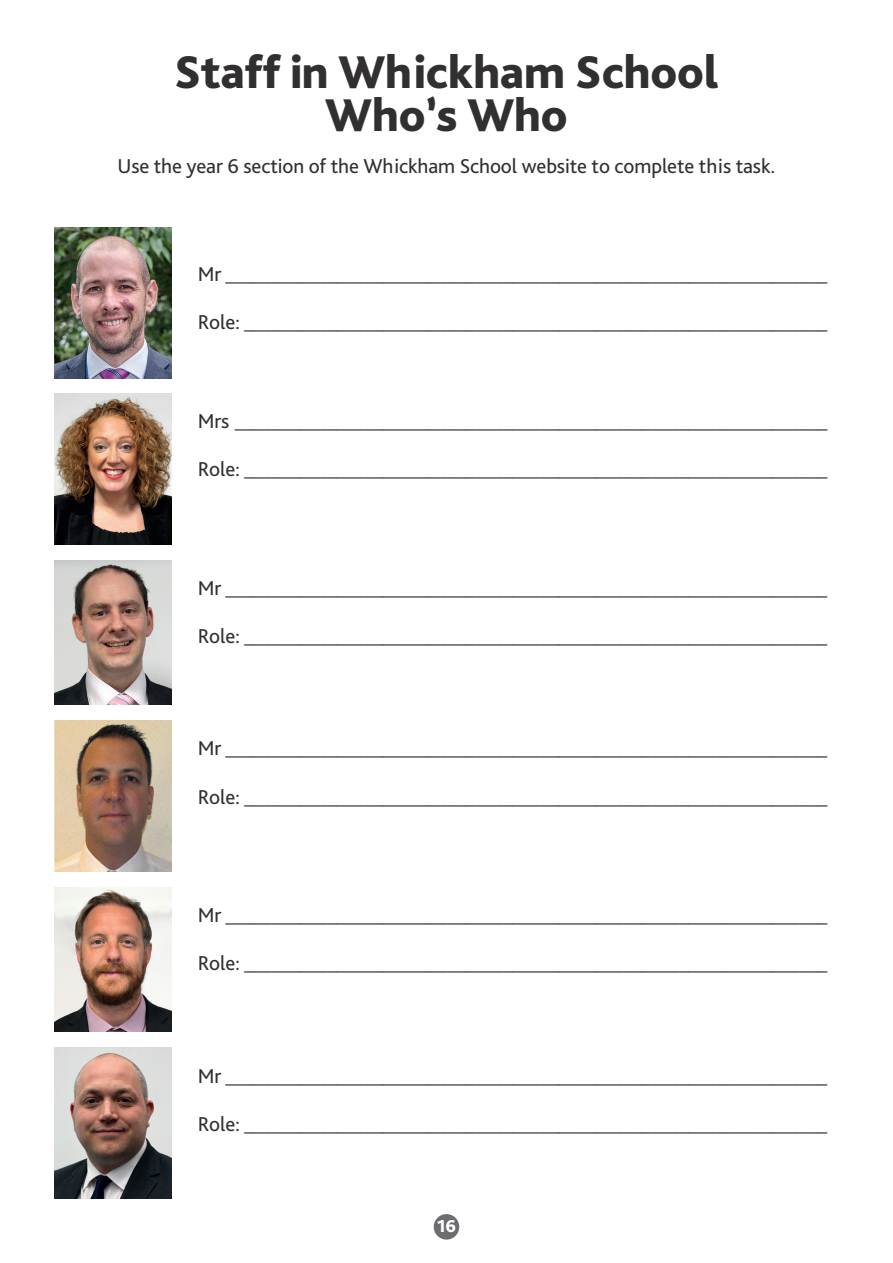
<style>
.page{position:relative;width:893px;height:1263px;background:#fff}
.page>*{position:absolute;margin:0;border:0;box-sizing:border-box;transform-origin:0 0}
.t1{font:800 48px/42.6px "Bliss Pro";letter-spacing:-.005em;color:#312f30;text-align:center}
.t2{font:21px "Bliss Pro";letter-spacing:-.005em;color:#312f30}
.t3{font:800 18px "Bliss Pro";color:#fff}
</style>
<div class="page">
<img style="left:54px;top:560px;width:118px;height:145px">
<div style="left:434px;top:1214px;width:25px;height:25px;background:#6c6d70;border-radius:50%"></div>
<img style="left:54px;top:394px;width:118px;height:150px">
<img style="left:54px;top:721px;width:118px;height:150px">
<img style="left:54px;top:227px;width:118px;height:151px">
<img style="left:54px;top:887px;width:118px;height:145px">
<img style="left:54px;top:1048px;width:118px;height:150px">
<h1 class="t1" style="left:174px;top:50px;width:546px">Staff in Whickham School<br>Who’s Who</h1>
<p class="t2" style="left:117px;top:153px;width:660px">Use the year 6 section of the Whickham School website to complete this task.</p>
<p class="t2" style="left:198px;top:261px;width:631px">Mr _________________________________________________________________</p>
<p class="t2" style="left:198px;top:309px;width:631px">Role: _______________________________________________________________</p>
<p class="t2" style="left:198px;top:408px;width:631px">Mrs ________________________________________________________________</p>
<p class="t2" style="left:198px;top:456px;width:631px">Role: _______________________________________________________________</p>
<p class="t2" style="left:198px;top:575px;width:631px">Mr _________________________________________________________________</p>
<p class="t2" style="left:198px;top:623px;width:631px">Role: _______________________________________________________________</p>
<p class="t2" style="left:198px;top:735px;width:631px">Mr _________________________________________________________________</p>
<p class="t2" style="left:198px;top:783px;width:631px">Role: _______________________________________________________________</p>
<p class="t2" style="left:198px;top:901px;width:631px">Mr _________________________________________________________________</p>
<p class="t2" style="left:198px;top:949px;width:631px">Role: _______________________________________________________________</p>
<p class="t2" style="left:198px;top:1062px;width:631px">Mr _________________________________________________________________</p>
<p class="t2" style="left:198px;top:1110px;width:631px">Role: _______________________________________________________________</p>
<p class="t3" style="left:437px;top:1215px;width:20px">16</p>
</div>
